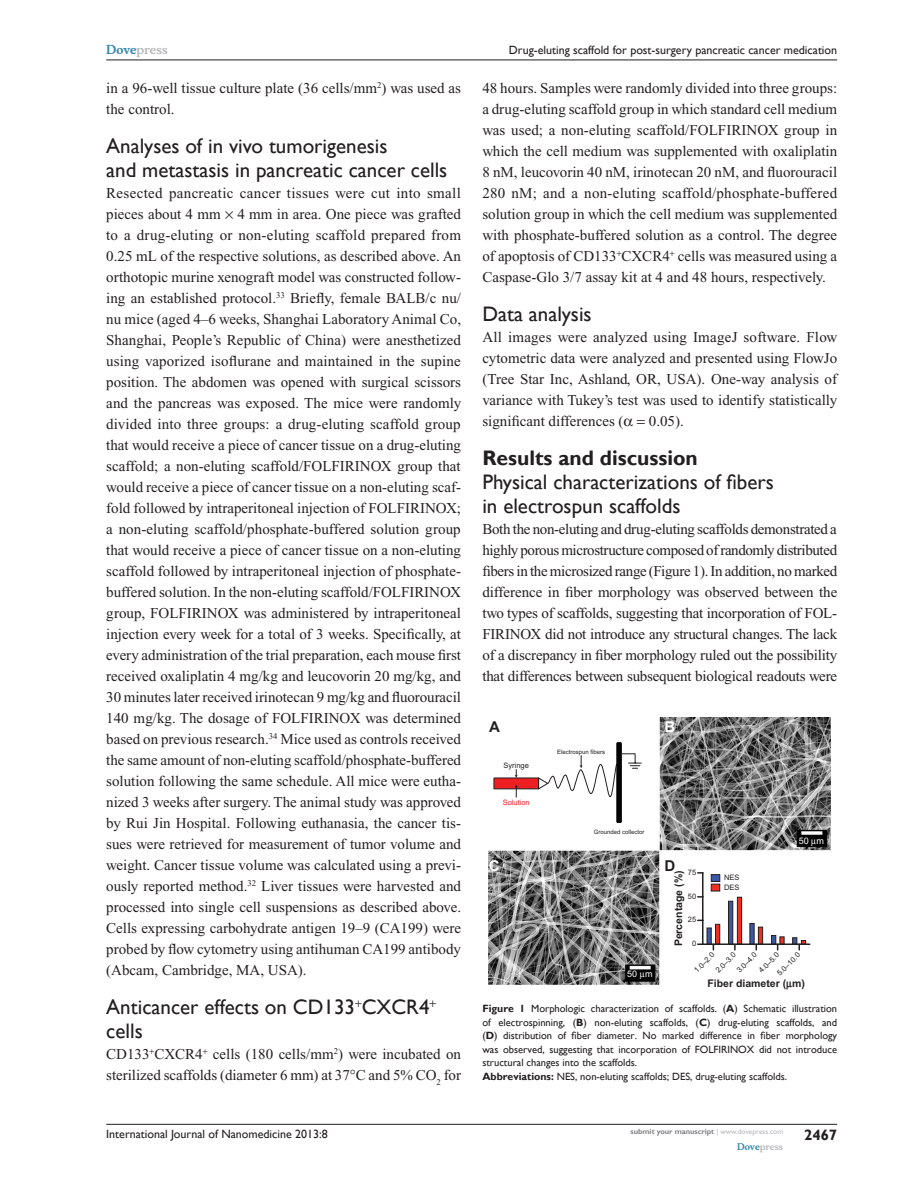
<style>
.page{position:relative;width:918px;height:1188px;background:#fff}
.page>*{position:absolute;margin:0;border:0;box-sizing:border-box;transform-origin:0 0}
.H2-after-H1{font:21px/24px "Gill Sans";color:#231f20}
.t1{font:700 21px "Gill Sans";color:#231f20}
.TxF{font:15px/21px "Times New Roman";color:#231f20;text-align:justify}
.RunFolio-R{font:700 15px "Gill Sans";color:#231f20}
.t2{font:700 15px "Arial";color:#231f20}
.t3{font:700 15px "Arial";color:#fff}
.RunH-R{font:12px "Gill Sans";color:#231f20}
.RunF-R{font:12px "Gill Sans";color:#231f20}
.RunH-Brand-R{font:700 12px "Musee";color:#b8b9bc}
.FC{font:10.5px/13.5px "Gill Sans";color:#231f20;text-align:justify}
.FigSNRI{font:10.5px "Gill Sans";color:#231f20}
.t4{font:700 10.5px "Arial";color:#231f20}
.RunF-Brand-R{font:700 9px "Musee";color:#b8b9bc}
.t5{font:9px "Arial";color:#fff}
.t6{font:7.5px/14.9px "Arial";color:#231f20}
.RunF-SubmityourMS-R{font:700 7.5px "Gill Sans";color:#808285}
.t7{font:7.5px "Arial";color:#ee1f23}
.t8{font:6px "Arial";color:#231f20}
.s1{color:#3485ae}
.s2{font-weight:700}
.s3{font-weight:400;color:#b8b9bc}
</style>
<div class="page">
<img style="left:489px;top:717px;width:342px;height:267px">
<div style="left:494px;top:778px;width:45px;height:11px;background:#ee1f23"></div>
<div style="left:616px;top:742px;width:6px;height:81px;background:#040503;border-radius:2px"></div>
<svg style="left:515px;top:753px;width:127px;height:47px"></svg>
<hr style="left:702px;top:873px;width:2px;height:71px;background:#231f20">
<svg style="left:707px;top:928px;width:5px;height:15px"></svg>
<svg style="left:715px;top:924px;width:5px;height:19px"></svg>
<svg style="left:737px;top:897px;width:5px;height:46px"></svg>
<svg style="left:758px;top:927px;width:5px;height:16px"></svg>
<svg style="left:780px;top:936px;width:5px;height:7px"></svg>
<svg style="left:799px;top:940px;width:7px;height:10px"></svg>
<svg style="left:728px;top:901px;width:5px;height:42px"></svg>
<svg style="left:750px;top:923px;width:5px;height:20px"></svg>
<svg style="left:771px;top:935px;width:5px;height:8px"></svg>
<svg style="left:792px;top:937px;width:5px;height:6px"></svg>
<hr style="left:703px;top:943px;width:107px;height:2px;background:#231f20">
<div style="left:711px;top:874px;width:9px;height:8px;background:#3b58a7;border:1px solid #231f20"></div>
<div style="left:711px;top:884px;width:9px;height:7px;background:#ee3022;border:1px solid #231f20"></div>
<hr style="left:106px;top:1124px;width:731px;height:1px;background:#231f20">
<hr style="left:106px;top:60px;width:731px;height:1px;background:#231f20">
<svg style="left:786px;top:981px;width:6px;height:3px"></svg>
<svg style="left:811px;top:840px;width:5px;height:6px"></svg>
<svg style="left:640px;top:973px;width:5px;height:6px"></svg>
<p class="RunH-Brand-R" style="left:106px;top:43px;width:63px"><span class="s1">Dove</span>press</p>
<p class="RunH-R" style="left:509px;top:43px;width:330px">Drug-eluting scaffold for post-surgery pancreatic cancer medication</p>
<p class="TxF" style="left:106px;top:77px;width:356px">in a 96-well tissue culture plate (36 cells/mm<sup>2</sup>) was used as the control.</p>
<h2 class="H2-after-H1" style="left:106px;top:134px;width:343px">Analyses of in vivo tumorigenesis<br>and metastasis in pancreatic cancer cells</h2>
<p class="TxF" style="left:106px;top:182px;width:356px">Resected pancreatic cancer tissues were cut into small pieces about 4 mm 4 mm in area. One piece was grafted to a drug-eluting or non-eluting scaffold prepared from 0.25 mL of the respective solutions, as described above. An orthotopic murine xenograft model was constructed follow&shy;ing an established protocol.<sup>33</sup> Briefly, female BALB/c nu/ nu mice (aged 4–6 weeks, Shanghai Laboratory Animal Co, Shanghai, People’s Republic of China) were anesthetized using vaporized isoflurane and maintained in the supine position. The abdomen was opened with surgical scissors and the pancreas was exposed. The mice were randomly divided into three groups: a drug-eluting scaffold group that would receive a piece of cancer tissue on a drug-eluting scaffold; a non-eluting scaffold/FOLFIRINOX group that would receive a piece of cancer tissue on a non-eluting scaf&shy;fold followed by intraperitoneal injection of FOLFIRINOX; a non-eluting scaffold/phosphate-buffered solution group that would receive a piece of cancer tissue on a non-eluting scaffold followed by intraperitoneal injection of phosphate&shy;buffered solution. In the non-eluting scaffold/FOLFIRINOX group, FOLFIRINOX was administered by intraperitoneal injection every week for a total of 3 weeks. Specifically, at every administration of the trial preparation, each mouse first received oxaliplatin 4 mg/kg and leucovorin 20 mg/kg, and 30 minutes later received irinotecan 9 mg/kg and fluorouracil 140 mg/kg. The dosage of FOLFIRINOX was determined based on previous research.<sup>34</sup> Mice used as controls received the same amount of non-eluting scaffold/phosphate-buffered solution following the same schedule. All mice were eutha&shy;nized 3 weeks after surgery. The animal study was approved by Rui Jin Hospital. Following euthanasia, the cancer tis&shy;sues were retrieved for measurement of tumor volume and weight. Cancer tissue volume was calculated using a previ&shy;ously reported method.<sup>32</sup> Liver tissues were harvested and processed into single cell suspensions as described above.<br>Cells expressing carbohydrate antigen 19–9 (CA199) were probed by flow cytometry using antihuman CA199 antibody (Abcam, Cambridge, MA, USA).</p>
<h2 class="H2-after-H1" style="left:106px;top:995px;width:325px">Anticancer effects on CD133 CXCR4 cells</h2>
<p class="TxF" style="left:106px;top:1043px;width:356px">CD133 CXCR4 cells (180 cells/mm<sup>2</sup>) were incubated on sterilized scaffolds (diameter 6 mm) at 37 C and 5% CO<sub>2</sub> for</p>
<p class="TxF" style="left:482px;top:77px;width:356px">48 hours. Samples were randomly divided into three groups: a drug-eluting scaffold group in which standard cell medium was used; a non-eluting scaffold/FOLFIRINOX group in which the cell medium was supplemented with oxaliplatin 8 nM, leucovorin 40 nM, irinotecan 20 nM, and fluorouracil 280 nM; and a non-eluting scaffold/phosphate-buffered solution group in which the cell medium was supplemented with phosphate-buffered solution as a control. The degree of apoptosis of CD133 CXCR4 cells was measured using a Caspase-Glo 3/7 assay kit at 4 and 48 hours, respectively.</p>
<h2 class="H2-after-H1" style="left:482px;top:302px;width:111px">Data analysis</h2>
<p class="TxF" style="left:482px;top:326px;width:356px">All images were analyzed using ImageJ software. Flow cytometric data were analyzed and presented using FlowJo (Tree Star Inc, Ashland, OR, USA). One-way analysis of variance with Tukey’s test was used to identify statistically significant differences (</p>
<p class="TxF" style="left:649px;top:410px;width:36px">0.05).</p>
<h1 class="t1" style="left:482px;top:445px;width:217px">Results and discussion</h1>
<p class="H2-after-H1" style="left:482px;top:470px;width:293px">Physical characterizations of fibers in electrospun scaffolds</p>
<p class="TxF" style="left:482px;top:518px;width:356px">Both the non-eluting and drug-eluting scaffolds demonstrated a highly porous microstructure composed of randomly distributed fibers in the microsized range (Figure 1). In addition, no marked difference in fiber morphology was observed between the two types of scaffolds, suggesting that incorporation of FOL-FIRINOX did not introduce any structural changes. The lack of a discrepancy in fiber morphology ruled out the possibility that differences between subsequent biological readouts were</p>
<p class="t2" style="left:489px;top:718px;width:12px">A</p>
<p class="t3" style="left:665px;top:718px;width:12px">B</p>
<p class="t6" style="left:504px;top:758px;width:27px">Syringe</p>
<p class="t7" style="left:503px;top:798px;width:29px">Solution</p>
<p class="t3" style="left:489px;top:857px;width:12px">C</p>
<p class="t8" style="left:557px;top:748px;width:50px">Electrospun fibers</p>
<p class="t8" style="left:594px;top:829px;width:52px">Grounded collector</p>
<p class="t5" style="left:627px;top:969px;width:27px">50 m</p>
<p class="t2" style="left:664px;top:857px;width:12px">D</p>
<p class="t6" style="left:688px;top:865px;width:10px">75</p>
<p class="t4" style="left:672px;top:946px;width:77px;rotate:-90deg">Percentage (%)</p>
<p class="t6" style="left:688px;top:889px;width:10px">50</p>
<p class="t6" style="left:688px;top:913px;width:10px">25</p>
<p class="t6" style="left:692px;top:937px;width:6px">0</p>
<p class="t6" style="left:724px;top:870px;width:17px">NES</p>
<p class="t6" style="left:724px;top:880px;width:17px">DES</p>
<p class="t5" style="left:799px;top:836px;width:27px">50 m</p>
<p class="t6" style="left:690px;top:966px;width:27px;rotate:-45deg">1.0–2.0</p>
<p class="t6" style="left:712px;top:966px;width:27px;rotate:-45deg">2.0–3.0</p>
<p class="t6" style="left:733px;top:966px;width:27px;rotate:-45deg">3.0–4.0</p>
<p class="t6" style="left:763px;top:958px;width:31px;text-indent:-11px;rotate:-45deg">4.0–5.0<br>5.0–10.0</p>
<p class="t4" style="left:707px;top:977px;width:99px">Fiber diameter ( m)</p>
<p class="FC" style="left:482px;top:1002px;width:356px"><span class="s2">Figure 1</span> Morphologic characterization of scaffolds. (<span class="s2">A</span>) Schematic illustration of electrospinning, (<span class="s2">B</span>) non-eluting scaffolds, (<span class="s2">C</span>) drug-eluting scaffolds, and (<span class="s2">D</span>) distribution of fiber diameter. No marked difference in fiber morphology was observed, suggesting that incorporation of FOLFIRINOX did not introduce structural changes into the scaffolds.</p>
<p class="FigSNRI" style="left:482px;top:1070px;width:306px"><span class="s2">Abbreviations:</span> NES, non-eluting scaffolds; DES, drug-eluting scaffolds.</p>
<p class="RunF-R" style="left:106px;top:1127px;width:223px">International Journal of Nanomedicine 2013:8</p>
<p class="RunF-SubmityourMS-R" style="left:631px;top:1127px;width:154px">submit your manuscript <span class="s3">| www.dovepress.com</span></p>
<p class="RunF-Brand-R" style="left:737px;top:1141px;width:48px"><span class="s1">Dove</span>press</p>
<p class="RunFolio-R" style="left:804px;top:1126px;width:35px">2467</p>
</div>
